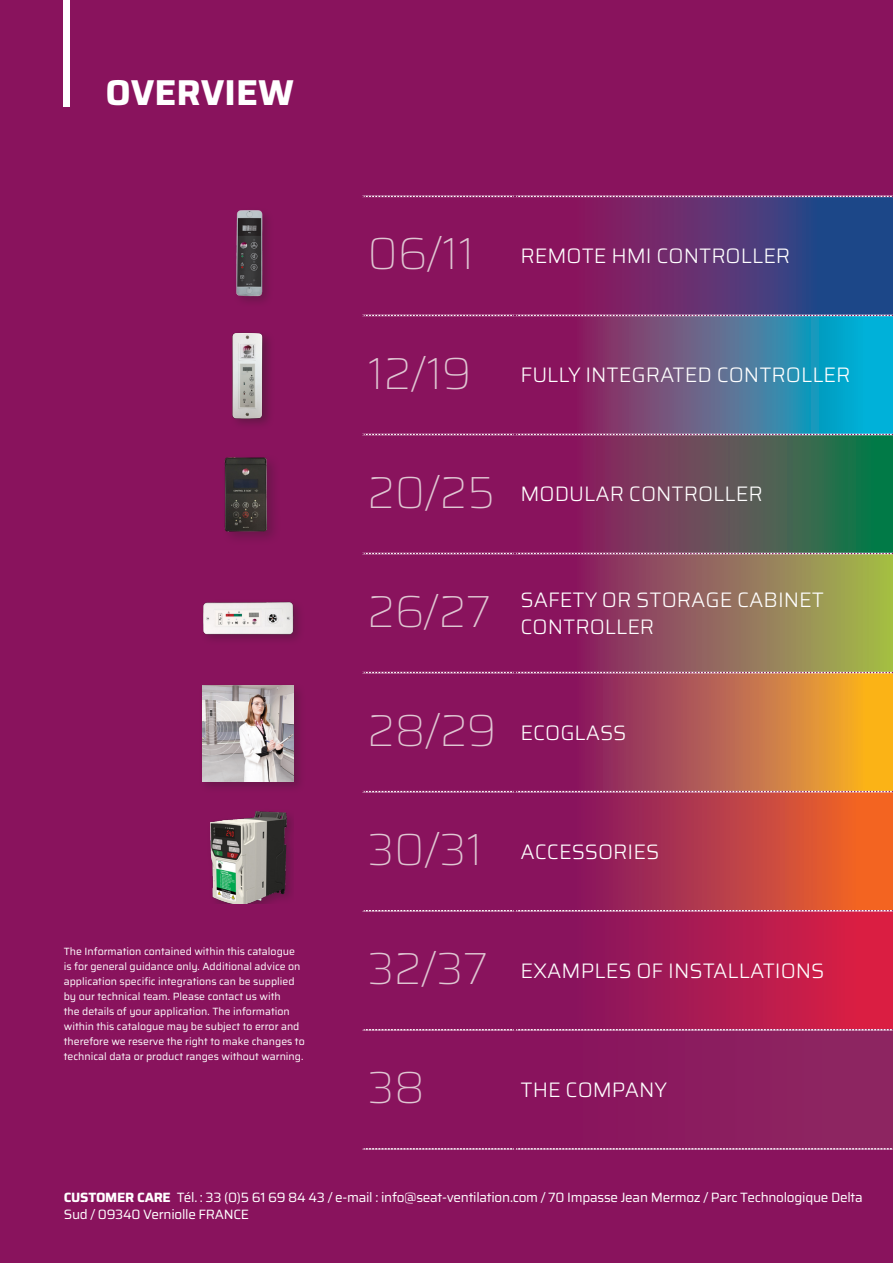
<style>
.page{position:relative;width:893px;height:1263px;background:#89135d}
.page>*{position:absolute;margin:0;border:0;box-sizing:border-box;transform-origin:0 0}
.t1{font:100 45px "Saira";color:#dfc6d2}
.t2{font:700 36px "Saira";color:#fff}
.t3{font:300 21px/26.8px "Saira";color:#fff}
.t4{font:13.5px/16.5px "Saira";letter-spacing:-.02em;color:#fff}
.t5{font:10.5px/15px "Saira";color:#fff}
.s1{font-weight:700}
</style>
<div class="page">
<img style="left:236px;top:210px;width:32px;height:92px">
<div style="left:199px;top:598px;width:106px;height:48px;background:#231f20;opacity:.3"></div>
<img style="left:202px;top:600px;width:91px;height:35px">
<div style="left:229px;top:329px;width:46px;height:101px;background:#231f20;opacity:.36"></div>
<img style="left:229px;top:329px;width:46px;height:92px">
<img style="left:224px;top:457px;width:50px;height:81px">
<img style="left:210px;top:811px;width:82px;height:93px">
<div style="left:198px;top:682px;width:108px;height:112px;background:#231f20;opacity:.3"></div>
<img style="left:202px;top:686px;width:91px;height:95px">
<svg style="left:514px;top:197px;width:379px;height:118px"></svg>
<svg style="left:514px;top:316px;width:379px;height:118px"></svg>
<svg style="left:514px;top:435px;width:379px;height:118px"></svg>
<svg style="left:514px;top:554px;width:379px;height:118px"></svg>
<svg style="left:514px;top:673px;width:379px;height:118px"></svg>
<div style="left:514px;top:792px;width:379px;height:119px;background:linear-gradient(to right,#77096a,#f66b25)"></div>
<div style="left:514px;top:911px;width:379px;height:119px;background:linear-gradient(to right,#7c1362,#de2042)"></div>
<div style="left:514px;top:1030px;width:379px;height:119px;background:#8b1d5f"></div>
<svg style="left:363px;top:196px;width:529px;height:1px"></svg>
<svg style="left:363px;top:315px;width:529px;height:1px"></svg>
<svg style="left:363px;top:434px;width:529px;height:1px"></svg>
<svg style="left:363px;top:553px;width:529px;height:1px"></svg>
<svg style="left:363px;top:672px;width:529px;height:1px"></svg>
<svg style="left:363px;top:791px;width:530px;height:1px"></svg>
<svg style="left:363px;top:910px;width:530px;height:1px"></svg>
<svg style="left:362px;top:1029px;width:531px;height:1px"></svg>
<svg style="left:362px;top:1148px;width:531px;height:1px"></svg>
<div style="left:64px;top:0;width:6px;height:106px;background:#fff"></div>
<p class="t2" style="left:106px;top:64px;width:189px">OVERVIEW</p>
<p class="t5" style="left:64px;top:943px;width:242px">The Information contained within this catalogue is for general guidance only. Additional advice on application specific integrations can be supplied by our technical team. Please contact us with<br>the details of your application. The information within this catalogue may be subject to error and therefore we reserve the right to make changes to technical data or product ranges without warning.</p>
<p class="t1" style="left:367px;top:221px;width:109px">06/11</p>
<p class="t3" style="left:520px;top:242px;width:271px">REMOTE HMI CONTROLLER</p>
<p class="t1" style="left:367px;top:340px;width:106px">12/19</p>
<p class="t3" style="left:520px;top:361px;width:331px">FULLY INTEGRATED CONTROLLER</p>
<p class="t1" style="left:367px;top:459px;width:129px">20/25</p>
<p class="t3" style="left:520px;top:480px;width:244px">MODULAR CONTROLLER</p>
<p class="t1" style="left:367px;top:578px;width:125px">26/27</p>
<p class="t3" style="left:520px;top:586px;width:305px">SAFETY OR STORAGE CABINET<br>CONTROLLER</p>
<p class="t1" style="left:367px;top:697px;width:131px">28/29</p>
<p class="t3" style="left:520px;top:718px;width:108px">ECOGLASS</p>
<p class="t1" style="left:367px;top:816px;width:117px">30/31</p>
<p class="t1" style="left:367px;top:935px;width:122px">32/37</p>
<p class="t3" style="left:520px;top:837px;width:140px">ACCESSORIES</p>
<p class="t3" style="left:520px;top:956px;width:305px">EXAMPLES OF INSTALLATIONS</p>
<p class="t1" style="left:367px;top:1054px;width:59px">38</p>
<p class="t3" style="left:520px;top:1075px;width:148px">THE COMPANY</p>
<p class="t4" style="left:64px;top:1189px;width:800px"><span class="s1">CUSTOMER CARE</span> Tél. : 33 (0)5 61 69 84 43 / e-mail : info@seat-ventilation.com / 70 Impasse Jean Mermoz / Parc Technologique Delta<br>Sud / 09340 Verniolle FRANCE</p>
</div>
